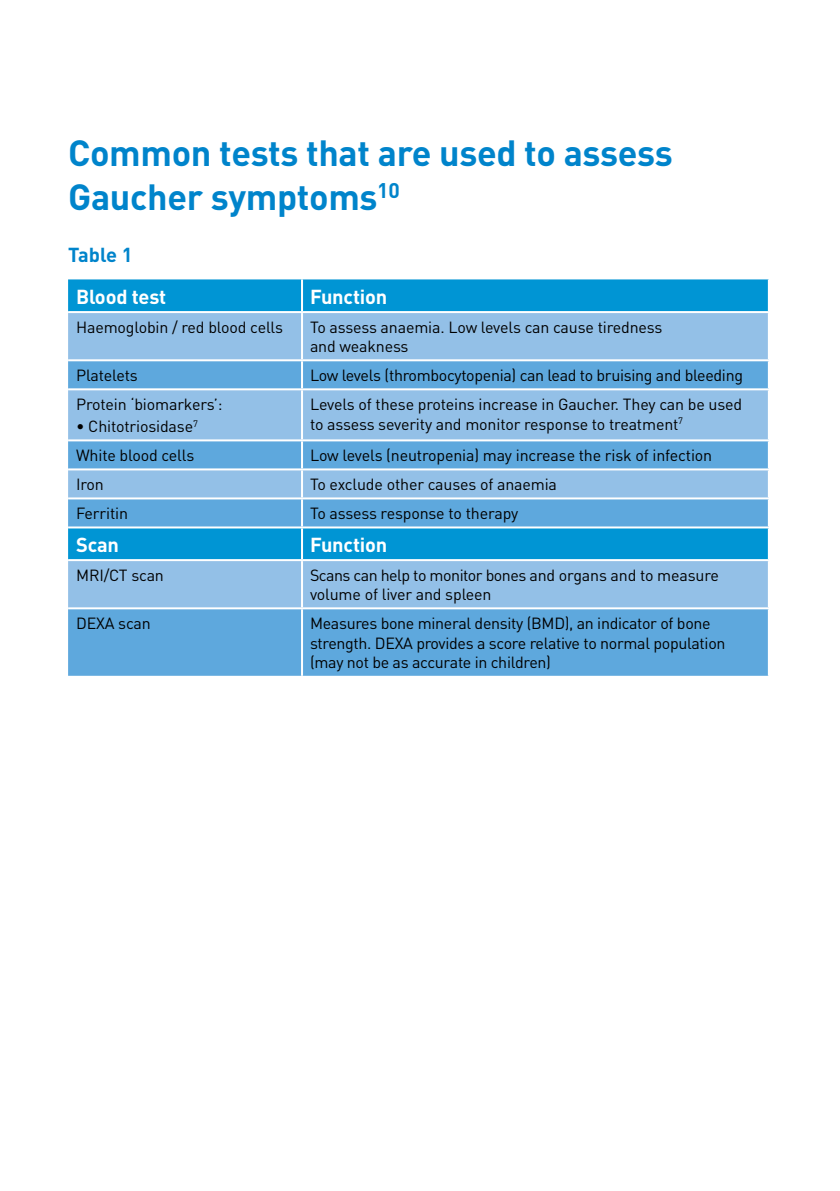
<style>
.page{position:relative;width:840px;height:1191px;background:#fff}
.page>*{position:absolute;margin:0;border:0;box-sizing:border-box;transform-origin:0 0}
.t1{font:700 36px/44px "DIN";letter-spacing:-.01em;color:#0084cb}
.t2{font:700 20px "DIN";letter-spacing:-.01em;color:#fff}
.t3{font:700 20px "DIN";letter-spacing:-.01em;color:#0084cb}
.t4{font:16px/19.2px "DIN";letter-spacing:-.01em;color:#000}
</style>
<div class="page">
<div style="left:68px;top:279px;width:699px;height:32px;background:#0095d4"></div>
<div style="left:68px;top:313px;width:699px;height:46px;background:#93c0e7"></div>
<svg style="left:68px;top:361px;width:699px;height:315px;fill:#5ea8dd"></svg>
<hr style="left:301px;top:279px;width:2px;height:32px;background:#fff">
<hr style="left:301px;top:313px;width:2px;height:46px;background:#fff">
<hr style="left:301px;top:361px;width:2px;height:27px;background:#fff">
<hr style="left:68px;top:388px;width:234px;height:2px;background:#fff">
<hr style="left:302px;top:388px;width:467px;height:2px;background:#fff">
<hr style="left:301px;top:390px;width:2px;height:49px;background:#fff">
<hr style="left:68px;top:439px;width:234px;height:2px;background:#fff">
<hr style="left:302px;top:439px;width:467px;height:2px;background:#fff">
<hr style="left:301px;top:441px;width:2px;height:27px;background:#fff">
<hr style="left:68px;top:468px;width:234px;height:2px;background:#fff">
<hr style="left:302px;top:468px;width:467px;height:2px;background:#fff">
<hr style="left:301px;top:470px;width:2px;height:27px;background:#fff">
<hr style="left:301px;top:528px;width:2px;height:31px;background:#fff">
<hr style="left:68px;top:559px;width:234px;height:2px;background:#fff">
<hr style="left:302px;top:559px;width:467px;height:2px;background:#fff">
<hr style="left:301px;top:561px;width:2px;height:46px;background:#fff">
<hr style="left:68px;top:607px;width:234px;height:2px;background:#fff">
<hr style="left:302px;top:607px;width:467px;height:2px;background:#fff">
<hr style="left:301px;top:609px;width:2px;height:67px;background:#fff">
<hr style="left:68px;top:497px;width:234px;height:2px;background:#fff">
<hr style="left:302px;top:497px;width:467px;height:2px;background:#fff">
<hr style="left:301px;top:499px;width:2px;height:27px;background:#fff">
<hr style="left:68px;top:526px;width:234px;height:2px;background:#fff">
<hr style="left:302px;top:526px;width:467px;height:2px;background:#fff">
<h1 class="t1" style="left:68px;top:129px;width:605px">Common tests that are used to assess<br>Gaucher symptoms<sup>10</sup></h1>
<p class="t3" style="left:68px;top:242px;width:66px">Table 1</p>
<p class="t2" style="left:76px;top:284px;width:91px">Blood test</p>
<p class="t2" style="left:310px;top:284px;width:79px">Function</p>
<p class="t4" style="left:76px;top:317px;width:208px">Haemoglobin / red blood cells</p>
<p class="t4" style="left:310px;top:317px;width:353px">To assess anaemia. Low levels can cause tiredness and weakness</p>
<p class="t4" style="left:76px;top:366px;width:63px">Platelets</p>
<p class="t4" style="left:310px;top:366px;width:434px">Low levels (thrombocytopenia) can lead to bruising and bleeding</p>
<p class="t4" style="left:76px;top:395px;width:148px">Protein ‘biomarkers’:</p>
<p class="t4" style="left:76px;top:417px;width:123px">• Chitotriosidase<sup>7</sup></p>
<p class="t4" style="left:310px;top:395px;width:433px">Levels of these proteins increase in Gaucher. They can be used to assess severity and monitor response to treatment<sup>7</sup></p>
<p class="t4" style="left:76px;top:446px;width:120px">White blood cells</p>
<p class="t4" style="left:310px;top:446px;width:403px">Low levels (neutropenia) may increase the risk of infection</p>
<p class="t4" style="left:76px;top:475px;width:29px">Iron</p>
<p class="t4" style="left:310px;top:475px;width:248px">To exclude other causes of anaemia</p>
<p class="t4" style="left:76px;top:504px;width:53px">Ferritin</p>
<p class="t4" style="left:310px;top:504px;width:210px">To assess response to therapy</p>
<p class="t2" style="left:76px;top:532px;width:44px">Scan</p>
<p class="t2" style="left:310px;top:532px;width:79px">Function</p>
<p class="t4" style="left:76px;top:565px;width:89px">MRI/CT scan</p>
<p class="t4" style="left:310px;top:565px;width:410px">Scans can help to monitor bones and organs and to measure volume of liver and spleen</p>
<p class="t4" style="left:76px;top:613px;width:76px">DEXA scan</p>
<p class="t4" style="left:310px;top:613px;width:417px">Measures bone mineral density (BMD), an indicator of bone strength. DEXA provides a score relative to normal population (may not be as accurate in children)</p>
</div>
